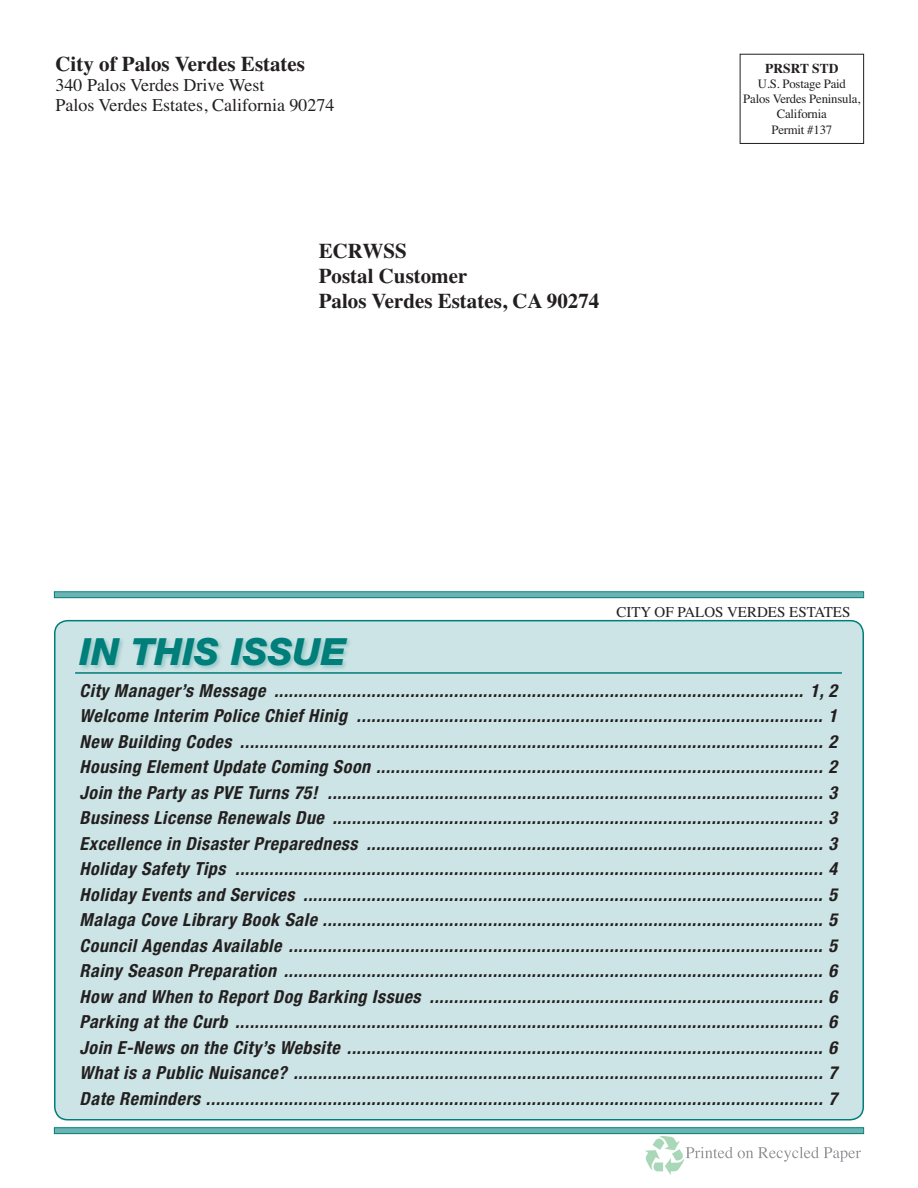
<style>
.page{position:relative;width:918px;height:1188px;background:#fff}
.page>*{position:absolute;margin:0;border:0;box-sizing:border-box;transform-origin:0 0}
.drop_cap{font:italic 800 37.5px "Helvetica Neue";color:#007e7a}
.t1{font:700 21px/25.2px "Times";color:#231f20}
.t2{font:italic 700 condensed 18px "Helvetica Neue";letter-spacing:.03em;color:#231f20}
.t3{font:18px/19.8px "Times";color:#231f20}
.t4{font:15px "Times";color:#231f20}
.t5{font:700 13.5px "Times";color:#231f20}
.t6{font:12.75px/15px "Times";letter-spacing:-.015em;color:#231f20;text-align:center}
</style>
<div class="page">
<div style="left:55px;top:621px;width:808px;height:499px;background:#cce4e5;border-radius:13px"></div>
<div style="left:55px;top:592px;width:808px;height:5px;background:#6cb3b1"></div>
<div style="left:54px;top:591px;width:810px;height:7px;border:1px solid #00827a"></div>
<div style="left:740px;top:54px;width:124px;height:90px;border:1px solid #231f20"></div>
<svg style="left:686px;top:1147px;width:146px;height:11px"></svg>
<div style="left:55px;top:1128px;width:808px;height:5px;background:#6cb3b1"></div>
<div style="left:54px;top:1127px;width:810px;height:7px;border:1px solid #00827a"></div>
<hr style="left:75px;top:672px;width:767px;height:2px;background:#007e7a">
<div style="left:79px;top:636px;width:274px;height:35px;background:#007e7a;opacity:.25"></div>
<img style="left:645px;top:1136px;width:38px;height:38px">
<p class="t1" style="left:56px;top:49px;width:251px">City of Palos Verdes Estates</p>
<p class="t3" style="left:55px;top:73px;width:281px">340 Palos Verdes Drive West<br>Palos Verdes Estates, California 90274</p>
<p class="t1" style="left:319px;top:236px;width:282px">ECRWSS<br>Postal Customer<br>Palos Verdes Estates, CA 90274</p>
<p class="t5" style="left:765px;top:55px;width:75px">PRSRT STD</p>
<p class="t6" style="left:743px;top:75px;width:119px">U.S. Postage Paid<br>Palos Verdes Peninsula,<br>California</p>
<p class="t6" style="left:771px;top:121px;width:62px">Permit #137</p>
<p class="t4" style="left:616px;top:598px;width:236px">CITY OF PALOS VERDES ESTATES</p>
<p class="drop_cap" style="left:80px;top:629px;width:268px">IN THIS ISSUE</p>
<p class="t2" style="left:80px;top:680px;width:759px">City Manager’s Message ............................................................................................................. 1, 2</p>
<p class="t2" style="left:80px;top:705px;width:759px">Welcome Interim Police Chief Hinig ................................................................................................ 1</p>
<p class="t2" style="left:80px;top:731px;width:759px">New Building Codes ........................................................................................................................ 2</p>
<p class="t2" style="left:80px;top:756px;width:759px">Housing Element Update Coming Soon ............................................................................................ 2</p>
<p class="t2" style="left:80px;top:782px;width:759px">Join the Party as PVE Turns 75! ...................................................................................................... 3</p>
<p class="t2" style="left:80px;top:807px;width:759px">Business License Renewals Due ..................................................................................................... 3</p>
<p class="t2" style="left:80px;top:833px;width:759px">Excellence in Disaster Preparedness .............................................................................................. 3</p>
<p class="t2" style="left:80px;top:858px;width:759px">Holiday Safety Tips ......................................................................................................................... 4</p>
<p class="t2" style="left:80px;top:884px;width:759px">Holiday Events and Services ........................................................................................................... 5</p>
<p class="t2" style="left:80px;top:909px;width:759px">Malaga Cove Library Book Sale ....................................................................................................... 5</p>
<p class="t2" style="left:80px;top:935px;width:759px">Council Agendas Available .............................................................................................................. 5</p>
<p class="t2" style="left:80px;top:960px;width:759px">Rainy Season Preparation ............................................................................................................... 6</p>
<p class="t2" style="left:80px;top:986px;width:759px">How and When to Report Dog Barking Issues ................................................................................. 6</p>
<p class="t2" style="left:80px;top:1011px;width:759px">Parking at the Curb ......................................................................................................................... 6</p>
<p class="t2" style="left:80px;top:1037px;width:759px">Join E-News on the City’s Website .................................................................................................. 6</p>
<p class="t2" style="left:80px;top:1062px;width:759px">What is a Public Nuisance? ............................................................................................................. 7</p>
<p class="t2" style="left:80px;top:1088px;width:759px">Date Reminders ............................................................................................................................... 7</p>
</div>
